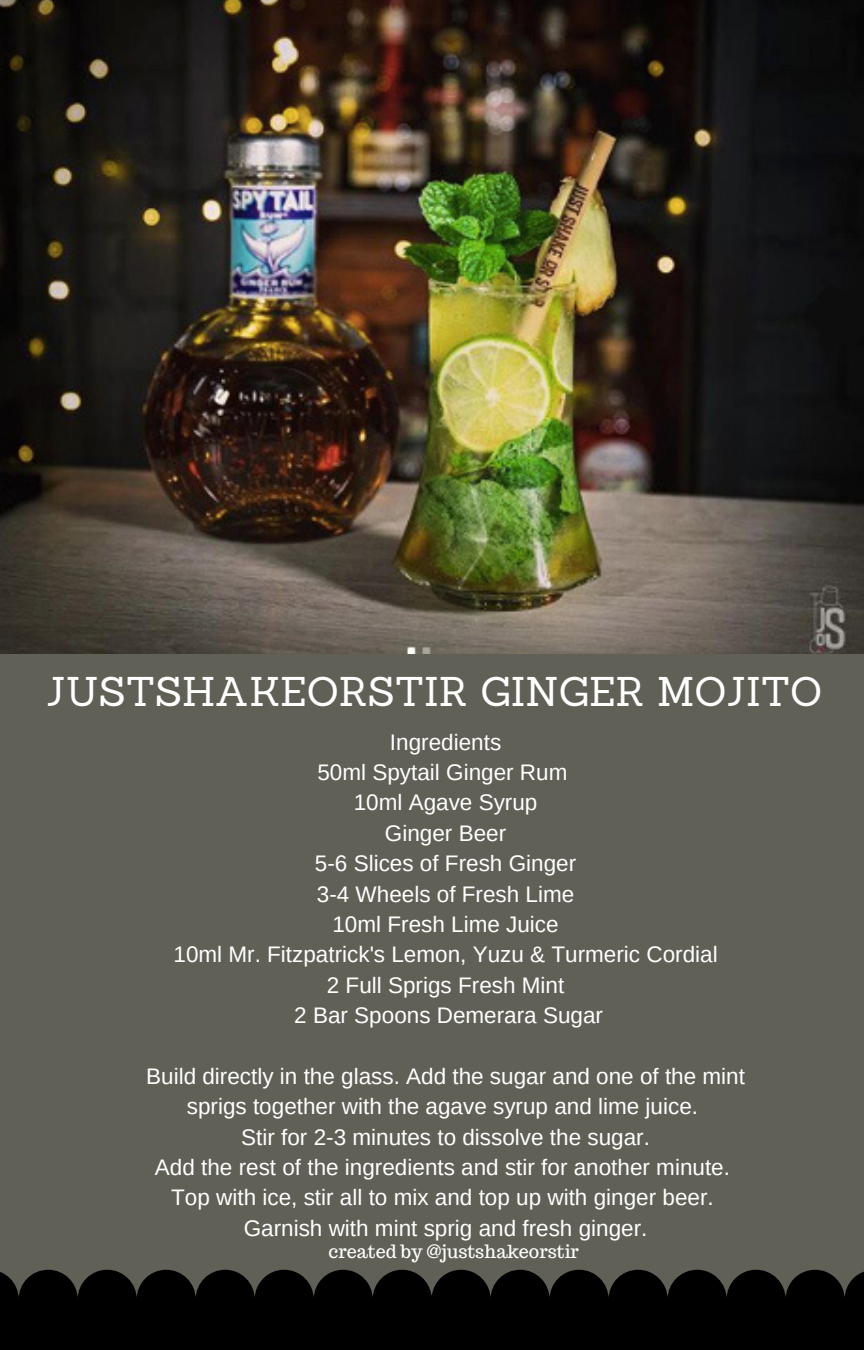
<style>
.page{position:relative;width:864px;height:1350px;background:#606056}
.page>*{position:absolute;margin:0;border:0;box-sizing:border-box;transform-origin:0 0}
.t1{font:40.5px "Sanchez";color:#fff}
.t2{font:22.5px/30.4px "Arimo";color:#fff;text-align:center}
.t3{font:18px "Trocchi";color:#fff}
</style>
<div class="page">
<svg style="left:0;top:1270px;width:864px;height:80px;background:#070706"></svg>
<img style="left:0;top:0;width:864px;height:653px">
<h1 class="t1" style="left:46px;top:665px;width:778px">JUSTSHAKEORSTIR GINGER MOJITO</h1>
<p class="t2" style="left:173px;top:727px;width:546px">Ingredients<br>50ml Spytail Ginger Rum<br>10ml Agave Syrup<br>Ginger Beer<br>5-6 Slices of Fresh Ginger<br>3-4 Wheels of Fresh Lime<br>10ml Fresh Lime Juice<br>10ml Mr. Fitzpatrick's Lemon, Yuzu &amp; Turmeric Cordial<br>2 Full Sprigs Fresh Mint<br>2 Bar Spoons Demerara Sugar</p>
<p class="t2" style="left:146px;top:1061px;width:600px">Build directly in the glass. Add the sugar and one of the mint sprigs together with the agave syrup and lime juice.<br>Stir for 2-3 minutes to dissolve the sugar.<br>Add the rest of the ingredients and stir for another minute.<br>Top with ice, stir all to mix and top up with ginger beer.<br>Garnish with mint sprig and fresh ginger.</p>
<p class="t3" style="left:329px;top:1239px;width:252px">created by @justshakeorstir</p>
</div>
